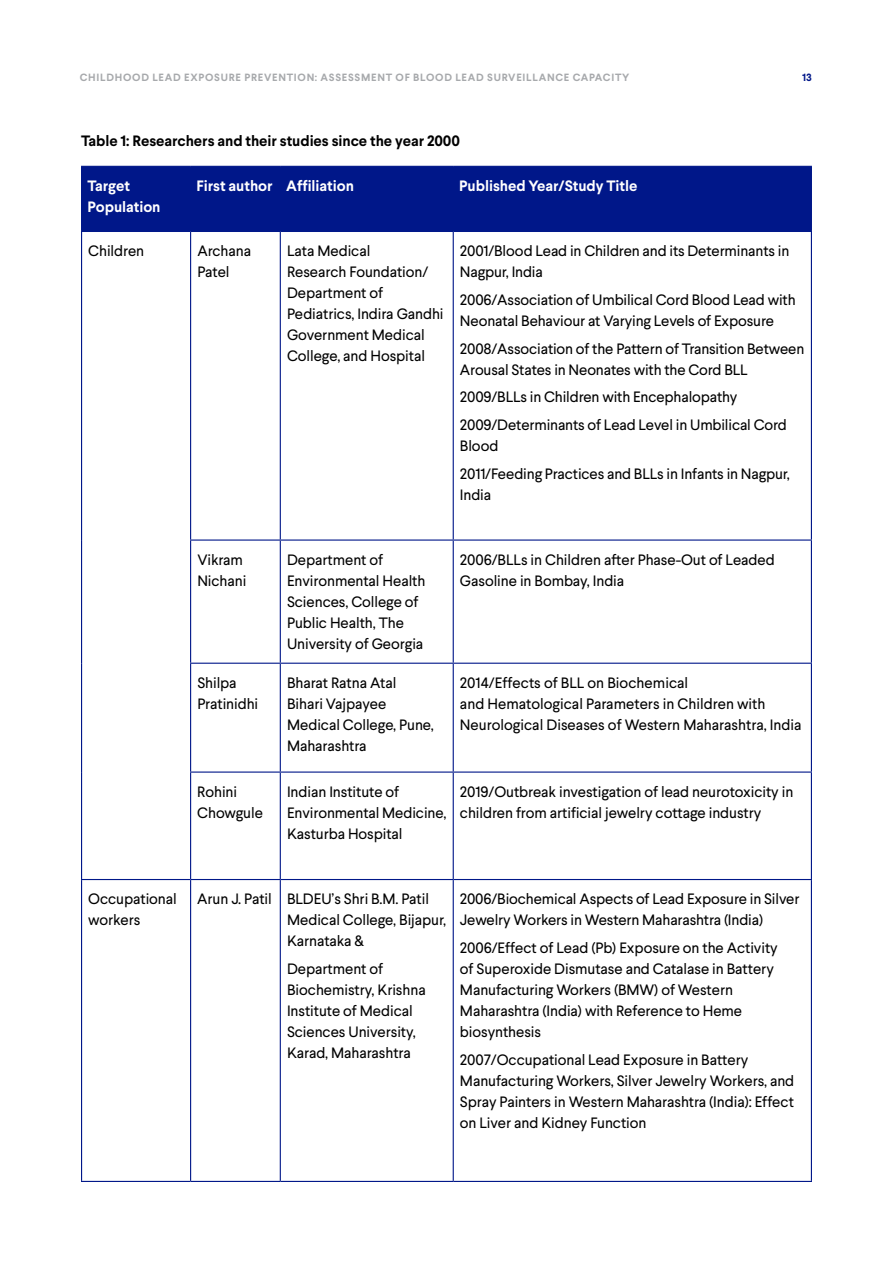
<style>
.page{position:relative;width:893px;height:1263px;background:#fff}
.page>*{position:absolute;margin:0;border:0;box-sizing:border-box;transform-origin:0 0}
.t1{font:15px/21px "Larsseit";letter-spacing:-.005em;color:#000}
.t2{font:700 15px/21px "Larsseit";letter-spacing:-.005em;color:#fff}
.t3{font:700 15px "Larsseit";letter-spacing:-.005em;color:#000}
.t4{font:700 10.5px "Larsseit";letter-spacing:.07em;color:#a7a9ac}
.t5{font:700 10.5px "Larsseit";color:#001789}
</style>
<div class="page">
<div style="left:82px;top:167px;width:729px;height:64px;background:#001789"></div>
<hr style="left:81px;top:166px;width:110px;height:1px;background:#001789">
<hr style="left:81px;top:167px;width:1px;height:64px;background:#001789">
<hr style="left:191px;top:166px;width:89px;height:1px;background:#001789">
<hr style="left:190px;top:167px;width:1px;height:64px;background:#001789">
<hr style="left:280px;top:166px;width:173px;height:1px;background:#001789">
<hr style="left:280px;top:167px;width:1px;height:64px;background:#001789">
<hr style="left:453px;top:166px;width:359px;height:1px;background:#001789">
<hr style="left:453px;top:167px;width:1px;height:64px;background:#001789">
<hr style="left:811px;top:167px;width:1px;height:64px;background:#001789">
<hr style="left:81px;top:231px;width:110px;height:1px;background:#001789">
<hr style="left:81px;top:232px;width:1px;height:308px;background:#001789">
<hr style="left:81px;top:540px;width:1px;height:123px;background:#001789">
<hr style="left:81px;top:663px;width:1px;height:109px;background:#001789">
<hr style="left:81px;top:772px;width:1px;height:107px;background:#001789">
<hr style="left:191px;top:231px;width:89px;height:1px;background:#001789">
<hr style="left:190px;top:232px;width:1px;height:307px;background:#001789">
<hr style="left:280px;top:231px;width:173px;height:1px;background:#001789">
<hr style="left:280px;top:232px;width:1px;height:307px;background:#001789">
<hr style="left:453px;top:231px;width:359px;height:1px;background:#001789">
<hr style="left:453px;top:232px;width:1px;height:307px;background:#001789">
<hr style="left:811px;top:232px;width:1px;height:307px;background:#001789">
<hr style="left:190px;top:539px;width:90px;height:2px;background:#001789">
<hr style="left:190px;top:541px;width:1px;height:122px;background:#001789">
<hr style="left:280px;top:539px;width:173px;height:2px;background:#001789">
<hr style="left:280px;top:541px;width:1px;height:122px;background:#001789">
<hr style="left:453px;top:539px;width:359px;height:2px;background:#001789">
<hr style="left:453px;top:541px;width:1px;height:122px;background:#001789">
<hr style="left:811px;top:541px;width:1px;height:122px;background:#001789">
<hr style="left:190px;top:663px;width:90px;height:1px;background:#001789">
<hr style="left:190px;top:664px;width:1px;height:107px;background:#001789">
<hr style="left:280px;top:663px;width:173px;height:1px;background:#001789">
<hr style="left:280px;top:664px;width:1px;height:107px;background:#001789">
<hr style="left:453px;top:663px;width:359px;height:1px;background:#001789">
<hr style="left:453px;top:664px;width:1px;height:107px;background:#001789">
<hr style="left:811px;top:664px;width:1px;height:107px;background:#001789">
<hr style="left:190px;top:771px;width:90px;height:2px;background:#001789">
<hr style="left:190px;top:773px;width:1px;height:106px;background:#001789">
<hr style="left:280px;top:771px;width:173px;height:2px;background:#001789">
<hr style="left:280px;top:773px;width:1px;height:106px;background:#001789">
<hr style="left:453px;top:771px;width:359px;height:2px;background:#001789">
<hr style="left:453px;top:773px;width:1px;height:106px;background:#001789">
<hr style="left:811px;top:773px;width:1px;height:106px;background:#001789">
<hr style="left:81px;top:879px;width:110px;height:1px;background:#001789">
<hr style="left:81px;top:880px;width:1px;height:301px;background:#001789">
<hr style="left:191px;top:879px;width:89px;height:1px;background:#001789">
<hr style="left:190px;top:880px;width:1px;height:301px;background:#001789">
<hr style="left:280px;top:879px;width:173px;height:1px;background:#001789">
<hr style="left:280px;top:880px;width:1px;height:301px;background:#001789">
<hr style="left:453px;top:879px;width:359px;height:1px;background:#001789">
<hr style="left:453px;top:880px;width:1px;height:301px;background:#001789">
<hr style="left:811px;top:880px;width:1px;height:301px;background:#001789">
<hr style="left:81px;top:1181px;width:110px;height:1px;background:#001789">
<hr style="left:191px;top:1181px;width:89px;height:1px;background:#001789">
<hr style="left:280px;top:1181px;width:173px;height:1px;background:#001789">
<hr style="left:453px;top:1181px;width:359px;height:1px;background:#001789">
<p class="t4" style="left:80px;top:71px;width:551px">CHILDHOOD LEAD EXPOSURE PREVENTION: ASSESSMENT OF BLOOD LEAD SURVEILLANCE CAPACITY</p>
<p class="t5" style="left:802px;top:70px;width:11px">13</p>
<p class="t3" style="left:81px;top:131px;width:381px">Table 1: Researchers and their studies since the year 2000</p>
<p class="t2" style="left:88px;top:175px;width:75px">Target<br>Population</p>
<p class="t2" style="left:197px;top:175px;width:159px">First author Affiliation</p>
<p class="t2" style="left:459px;top:175px;width:180px">Published Year/Study Title</p>
<p class="t1" style="left:88px;top:240px;width:57px">Children</p>
<p class="t1" style="left:197px;top:240px;width:55px">Archana<br>Patel</p>
<p class="t1" style="left:287px;top:240px;width:158px">Lata Medical<br>Research Foundation/<br>Department of<br>Pediatrics, Indira Gandhi<br>Government Medical<br>College, and Hospital</p>
<p class="t1" style="left:460px;top:240px;width:331px">2001/Blood Lead in Children and its Determinants in<br>Nagpur, India</p>
<p class="t1" style="left:460px;top:289px;width:337px">2006/Association of Umbilical Cord Blood Lead with<br>Neonatal Behaviour at Varying Levels of Exposure</p>
<p class="t1" style="left:460px;top:338px;width:346px">2008/Association of the Pattern of Transition Between<br>Arousal States in Neonates with the Cord BLL</p>
<p class="t1" style="left:460px;top:383px;width:328px;line-height:27.8px">2009/BLLs in Children with Encephalopathy<br>2009/Determinants of Lead Level in Umbilical Cord</p>
<p class="t1" style="left:460px;top:432px;width:331px;line-height:27.8px">Blood<br>2011/Feeding Practices and BLLs in Infants in Nagpur,</p>
<p class="t1" style="left:460px;top:484px;width:33px">India</p>
<p class="t1" style="left:197px;top:549px;width:51px">Vikram<br>Nichani</p>
<p class="t1" style="left:287px;top:549px;width:140px">Department of<br>Environmental Health<br>Sciences, College of<br>Public Health, The<br>University of Georgia</p>
<p class="t1" style="left:460px;top:549px;width:316px">2006/BLLs in Children after Phase-Out of Leaded<br>Gasoline in Bombay, India</p>
<p class="t1" style="left:197px;top:672px;width:62px">Shilpa<br>Pratinidhi</p>
<p class="t1" style="left:287px;top:672px;width:148px">Bharat Ratna Atal<br>Bihari Vajpayee<br>Medical College, Pune,<br>Maharashtra</p>
<p class="t1" style="left:460px;top:672px;width:343px">2014/Effects of BLL on Biochemical<br>and Hematological Parameters in Children with<br>Neurological Diseases of Western Maharashtra, India</p>
<p class="t1" style="left:197px;top:781px;width:67px">Rohini<br>Chowgule</p>
<p class="t1" style="left:287px;top:781px;width:161px">Indian Institute of<br>Environmental Medicine,<br>Kasturba Hospital</p>
<p class="t1" style="left:460px;top:781px;width:335px">2019/Outbreak investigation of lead neurotoxicity in children from artificial jewelry cottage industry</p>
<p class="t1" style="left:88px;top:888px;width:90px">Occupational workers</p>
<p class="t1" style="left:287px;top:888px;width:161px;text-indent:-90px">Arun J. Patil BLDEU’s Shri B.M. Patil<br>Medical College, Bijapur,<br>Karnataka &amp;</p>
<p class="t1" style="left:287px;top:958px;width:140px">Department of<br>Biochemistry, Krishna<br>Institute of Medical<br>Sciences University,<br>Karad, Maharashtra</p>
<p class="t1" style="left:460px;top:888px;width:341px">2006/Biochemical Aspects of Lead Exposure in Silver<br>Jewelry Workers in Western Maharashtra (India)</p>
<p class="t1" style="left:460px;top:937px;width:319px">2006/Effect of Lead (Pb) Exposure on the Activity of Superoxide Dismutase and Catalase in Battery Manufacturing Workers (BMW) of Western Maharashtra (India) with Reference to Heme biosynthesis</p>
<p class="t1" style="left:460px;top:1049px;width:336px">2007/Occupational Lead Exposure in Battery Manufacturing Workers, Silver Jewelry Workers, and Spray Painters in Western Maharashtra (India): Effect on Liver and Kidney Function</p>
</div>
